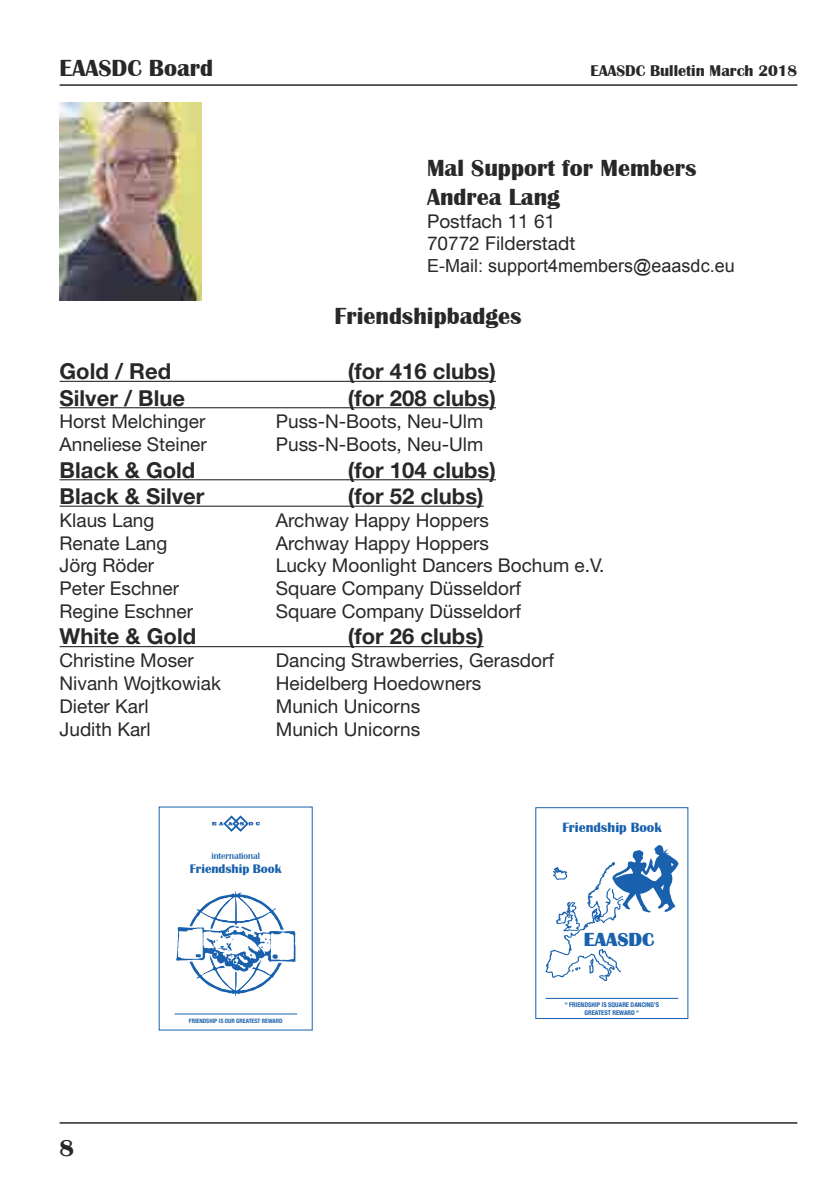
<style>
.page{position:relative;width:840px;height:1191px;background:#fff}
.page>*{position:absolute;margin:0;border:0;box-sizing:border-box;transform-origin:0 0}
.t1{font:700 24px/28.8px "Britannic";color:#282828}
.t2{font:700 22px "Helvetica Neue";color:#282828}
.t3{font:19.6px "Britannic D Ultr";color:#1961ac}
.t4{font:19px/22.8px "Helvetica Neue";color:#282828}
.t5{font:18px "Arial";color:#282828}
.t6{font:700 16px "Britannic";color:#282828}
.t7{font:700 13.8px "Britannic Becker";color:#1961ac}
.t8{font:700 12.8px "Britannic Becker";color:#1961ac}
.t9{font:9.6px "Britannic Becker Med";color:#1961ac}
.t10{font:700 condensed 6.4px/7.8px "Helvetica Neue";color:#1961ac;text-align:center}
.t11{font:700 condensed 6px "Helvetica Neue";color:#1961ac}
</style>
<div class="page">
<hr style="left:60px;top:84px;width:737px;height:2px;background:#282828">
<hr style="left:60px;top:1122px;width:737px;height:1px;background:#282828">
<img style="left:60px;top:102px;width:141px;height:198px">
<hr style="left:60px;top:381px;width:435px;height:1px;background:#282828">
<hr style="left:60px;top:407px;width:435px;height:1px;background:#282828">
<hr style="left:60px;top:479px;width:435px;height:1px;background:#282828">
<hr style="left:60px;top:505px;width:423px;height:2px;background:#282828">
<hr style="left:60px;top:646px;width:423px;height:1px;background:#282828">
<div style="left:535px;top:807px;width:153px;height:212px;border:1px solid #1961ac"></div>
<svg style="left:545px;top:845px;width:133px;height:136px"></svg>
<hr style="left:545px;top:998px;width:133px;height:1px;background:#1961ac">
<hr style="left:174px;top:1013px;width:123px;height:1px;background:#1961ac">
<svg style="left:212px;top:815px;width:47px;height:17px"></svg>
<svg style="left:176px;top:891px;width:120px;height:105px"></svg>
<p class="t1" style="left:60px;top:54px;width:155px">EAASDC Board</p>
<p class="t6" style="left:590px;top:62px;width:208px">EAASDC Bulletin March 2018</p>
<p class="t1" style="left:427px;top:154px;width:271px">Mal Support for Members<br>Andrea Lang</p>
<p class="t4" style="left:427px;top:209px;width:150px">Postfach 11 61<br>70772 Filderstadt</p>
<p class="t5" style="left:427px;top:253px;width:309px">E-Mail: support4members@eaasdc.eu</p>
<p class="t1" style="left:334px;top:302px;width:189px">Friendshipbadges</p>
<p class="t2" style="left:60px;top:358px;width:113px">Gold / Red</p>
<p class="t2" style="left:348px;top:358px;width:149px">(for 416 clubs)</p>
<p class="t2" style="left:60px;top:384px;width:127px">Silver / Blue</p>
<p class="t2" style="left:348px;top:384px;width:149px">(for 208 clubs)</p>
<p class="t4" style="left:60px;top:410px;width:147px">Horst Melchinger</p>
<p class="t4" style="left:276px;top:410px;width:209px">Puss-N-Boots, Neu-Ulm</p>
<p class="t4" style="left:60px;top:433px;width:149px">Anneliese Steiner</p>
<p class="t4" style="left:276px;top:433px;width:209px">Puss-N-Boots, Neu-Ulm</p>
<p class="t2" style="left:60px;top:456px;width:137px">Black &amp; Gold</p>
<p class="t2" style="left:348px;top:456px;width:149px">(for 104 clubs)</p>
<p class="t2" style="left:60px;top:482px;width:146px">Black &amp; Silver</p>
<p class="t2" style="left:348px;top:482px;width:137px">(for 52 clubs)</p>
<p class="t4" style="left:60px;top:508px;width:96px">Klaus Lang</p>
<p class="t4" style="left:276px;top:508px;width:214px">Archway Happy Hoppers</p>
<p class="t4" style="left:60px;top:531px;width:109px">Renate Lang</p>
<p class="t4" style="left:276px;top:531px;width:214px">Archway Happy Hoppers</p>
<p class="t4" style="left:60px;top:554px;width:96px">Jörg Röder</p>
<p class="t4" style="left:276px;top:554px;width:330px">Lucky Moonlight Dancers Bochum e.V.</p>
<p class="t4" style="left:60px;top:577px;width:121px">Peter Eschner</p>
<p class="t4" style="left:276px;top:577px;width:246px">Square Company Düsseldorf</p>
<p class="t4" style="left:60px;top:599px;width:135px">Regine Eschner</p>
<p class="t4" style="left:276px;top:599px;width:246px">Square Company Düsseldorf</p>
<p class="t2" style="left:60px;top:623px;width:138px">White &amp; Gold</p>
<p class="t2" style="left:348px;top:623px;width:137px">(for 26 clubs)</p>
<p class="t4" style="left:60px;top:649px;width:136px">Christine Moser</p>
<p class="t4" style="left:276px;top:649px;width:279px">Dancing Strawberries, Gerasdorf</p>
<p class="t4" style="left:60px;top:671px;width:163px">Nivanh Wojtkowiak</p>
<p class="t4" style="left:276px;top:671px;width:207px">Heidelberg Hoedowners</p>
<p class="t4" style="left:60px;top:694px;width:91px">Dieter Karl</p>
<p class="t4" style="left:276px;top:694px;width:146px">Munich Unicorns</p>
<p class="t4" style="left:60px;top:717px;width:93px">Judith Karl</p>
<p class="t4" style="left:276px;top:717px;width:146px">Munich Unicorns</p>
<p class="t1" style="left:60px;top:1134px;width:16px">8</p>
<p class="t9" style="left:211px;top:850px;width:50px">international</p>
<p class="t8" style="left:190px;top:861px;width:93px">Friendship Book</p>
<p class="t11" style="left:189px;top:1016px;width:95px">FRIENDSHIP IS OUR GREATEST REWARD</p>
<p class="t7" style="left:562px;top:820px;width:101px">Friendship Book</p>
<p class="t3" style="left:583px;top:928px;width:72px">EAASDC</p>
<p class="t10" style="left:564px;top:1000px;width:96px">“ FRIENDSHIP IS SQUARE DANCING’S<br>GREATEST REWARD “</p>
</div>
